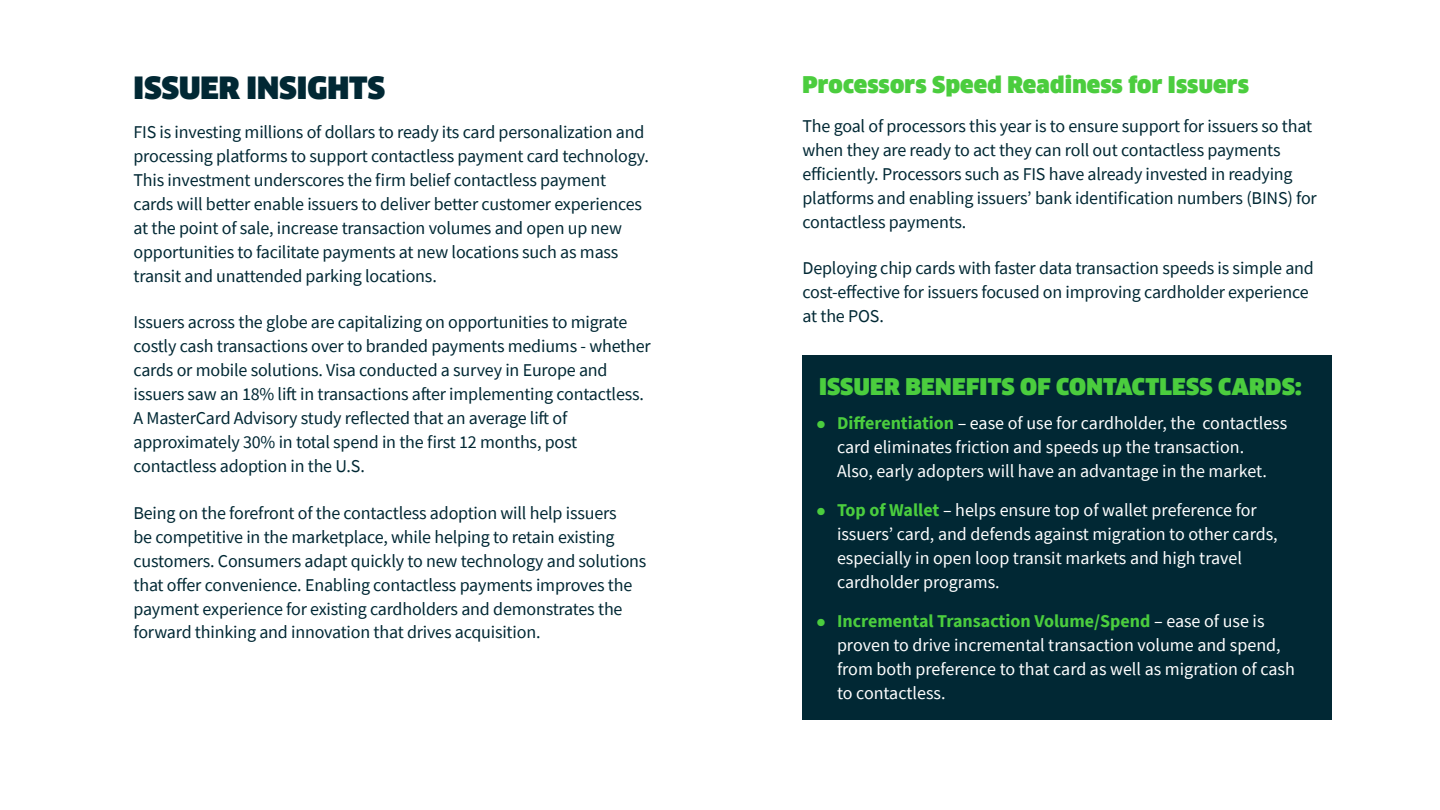
<style>
.page{position:relative;width:1440px;height:810px;background:#fff}
.page>*{position:absolute;margin:0;border:0;box-sizing:border-box;transform-origin:0 0}
.t1{font:900 30px "Clan Offc Pro";color:#012834}
.t2{font:900 22.5px "Clan Offc Pro";letter-spacing:.01em;color:#4bcd3e}
.t3{font:18px/24px "Source Sans Pro";letter-spacing:-.01em;color:#012834}
.t4{font:18px/24px "Source Sans Pro";color:#fff}
.s1{font-family:"Wigrum";font-weight:300;color:#4bcd3e}
.s2{font-weight:700;color:#4bcd3e}
</style>
<div class="page">
<div style="left:802px;top:356px;width:530px;height:364px;background:#012834"></div>
<h1 class="t1" style="left:134px;top:70px;width:253px">ISSUER INSIGHTS</h1>
<p class="t3" style="left:134px;top:120px;width:517px">FIS is investing millions of dollars to ready its card personalization and processing platforms to support contactless payment card technology.<br>This investment underscores the firm belief contactless payment cards will better enable issuers to deliver better customer experiences at the point of sale, increase transaction volumes and open up new opportunities to facilitate payments at new locations such as mass transit and unattended parking locations.</p>
<p class="t3" style="left:134px;top:310px;width:519px">Issuers across the globe are capitalizing on opportunities to migrate costly cash transactions over to branded payments mediums - whether cards or mobile solutions. Visa conducted a survey in Europe and issuers saw an 18% lift in transactions after implementing contactless.<br>A MasterCard Advisory study reflected that an average lift of approximately 30% in total spend in the first 12 months, post contactless adoption in the U.S.</p>
<p class="t3" style="left:134px;top:500px;width:514px">Being on the forefront of the contactless adoption will help issuers<br>be competitive in the marketplace, while helping to retain existing customers. Consumers adapt quickly to new technology and solutions that offer convenience. Enabling contactless payments improves the payment experience for existing cardholders and demonstrates the forward thinking and innovation that drives acquisition.</p>
<p class="t2" style="left:802px;top:71px;width:448px">Processors Speed Readiness for Issuers</p>
<p class="t3" style="left:802px;top:114px;width:516px">The goal of processors this year is to ensure support for issuers so that when they are ready to act they can roll out contactless payments efficiently. Processors such as FIS have already invested in readying platforms and enabling issuers’ bank identification numbers (BINS) for contactless payments.</p>
<p class="t3" style="left:802px;top:256px;width:513px">Deploying chip cards with faster data transaction speeds is simple and cost-effective for issuers focused on improving cardholder experience at the POS.</p>
<p class="t2" style="left:819px;top:374px;width:484px">ISSUER BENEFITS OF CONTACTLESS CARDS:</p>
<p class="t4" style="left:837px;top:411px;width:452px;text-indent:-21px"><span class="s1">●</span> <span class="s2">Differentiation</span> – ease of use for cardholder, the contactless card eliminates friction and speeds up the transaction.<br>Also, early adopters will have an advantage in the market.</p>
<p class="t4" style="left:837px;top:498px;width:442px;text-indent:-21px"><span class="s1">●</span> <span class="s2">Top of Wallet</span> – helps ensure top of wallet preference for issuers’ card, and defends against migration to other cards, especially in open loop transit markets and high travel cardholder programs.</p>
<p class="t4" style="left:837px;top:609px;width:459px;text-indent:-21px"><span class="s1">●</span> <span class="s2">Incremental Transaction Volume/Spend</span> – ease of use is proven to drive incremental transaction volume and spend, from both preference to that card as well as migration of cash to contactless.</p>
</div>
